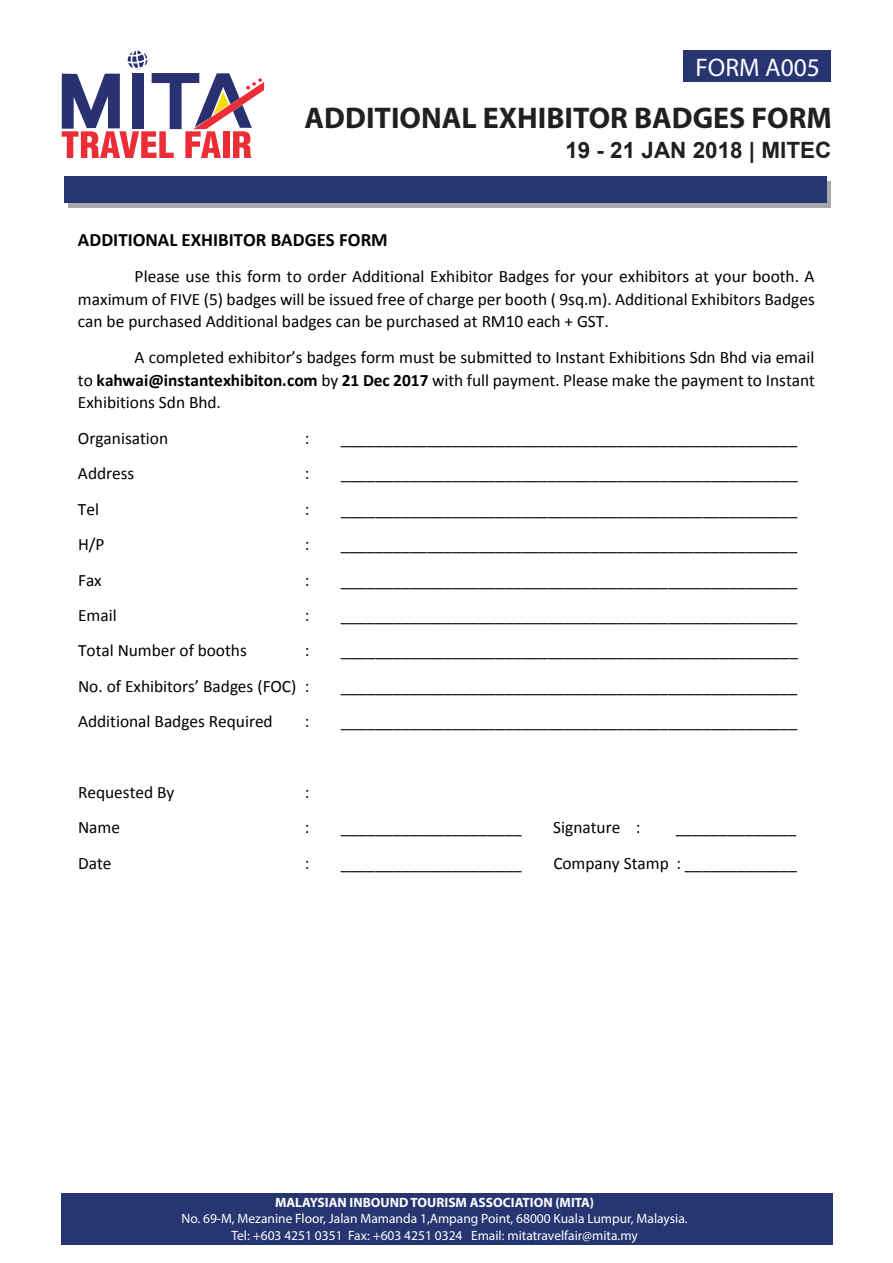
<style>
.page{position:relative;width:893px;height:1263px;background:#fff}
.page>*{position:absolute;margin:0;border:0;box-sizing:border-box;transform-origin:0 0}
.t1{font:700 30px "Myriad Pro";color:#231f20}
.t2{font:25.5px "Myriad Pro";color:#fff}
.t3{font:700 22.5px "Arial";color:#231f20}
.t4{font:700 18.9px "Calibri";color:#000}
.t5{font:17.4px/22.8px "Calibri";color:#000;text-align:justify}
.t6{font:13.5px/16.2px "Myriad Pro";color:#fff;text-align:center}
.t7{font:700 13.5px "Myriad Pro";color:#fff}
.s1{font-weight:700}
</style>
<div class="page">
<div style="left:69px;top:181px;width:762px;height:27px;background:linear-gradient(to right,#a6a8ab,#a6a8ab)"></div>
<div style="left:64px;top:176px;width:762px;height:26px;background:#273571"></div>
<svg style="left:62px;top:51px;width:202px;height:107px"></svg>
<div style="left:61px;top:1193px;width:771px;height:52px;background:#273571"></div>
<div style="left:684px;top:50px;width:147px;height:32px;background:#273571"></div>
<h2 class="t2" style="left:696px;top:51px;width:126px">FORM A005</h2>
<h1 class="t1" style="left:305px;top:98px;width:529px">ADDITIONAL EXHIBITOR BADGES FORM</h1>
<p class="t3" style="left:565px;top:135px;width:267px">19 - 21 JAN 2018 | MITEC</p>
<p class="t4" style="left:78px;top:227px;width:311px">ADDITIONAL EXHIBITOR BADGES FORM</p>
<p class="t5" style="left:78px;top:265px;width:738px;text-indent:57px">Please use this form to order Additional Exhibitor Badges for your exhibitors at your booth. A maximum of FIVE (5) badges will be issued free of charge per booth ( 9sq.m). Additional Exhibitors Badges can be purchased Additional badges can be purchased at RM10 each + GST.</p>
<p class="t5" style="left:78px;top:346px;width:738px;text-indent:57px">A completed exhibitor’s badges form must be submitted to Instant Exhibitions Sdn Bhd via email to <span class="s1">kahwai@instantexhibiton.com</span> by <span class="s1">21 Dec 2017</span> with full payment. Please make the payment to Instant Exhibitions Sdn Bhd.</p>
<p class="t5" style="left:78px;top:427px;width:92px">Organisation</p>
<p class="t5" style="left:305px;top:427px;width:6px">:</p>
<p class="t5" style="left:341px;top:427px;width:458px">_____________________________________________________</p>
<p class="t5" style="left:78px;top:462px;width:58px">Address</p>
<p class="t5" style="left:305px;top:462px;width:6px">:</p>
<p class="t5" style="left:341px;top:462px;width:458px">_____________________________________________________</p>
<p class="t5" style="left:78px;top:497px;width:23px">Tel</p>
<p class="t5" style="left:305px;top:497px;width:6px">:</p>
<p class="t5" style="left:341px;top:497px;width:458px">_____________________________________________________</p>
<p class="t5" style="left:78px;top:533px;width:28px">H/P</p>
<p class="t5" style="left:305px;top:533px;width:6px">:</p>
<p class="t5" style="left:341px;top:533px;width:458px">_____________________________________________________</p>
<p class="t5" style="left:78px;top:568px;width:25px">Fax</p>
<p class="t5" style="left:305px;top:568px;width:6px">:</p>
<p class="t5" style="left:341px;top:568px;width:458px">_____________________________________________________</p>
<p class="t5" style="left:78px;top:604px;width:40px">Email</p>
<p class="t5" style="left:305px;top:604px;width:6px">:</p>
<p class="t5" style="left:341px;top:604px;width:458px">_____________________________________________________</p>
<p class="t5" style="left:78px;top:639px;width:170px">Total Number of booths</p>
<p class="t5" style="left:305px;top:639px;width:6px">:</p>
<p class="t5" style="left:341px;top:639px;width:459px">_____________________________________________________</p>
<p class="t5" style="left:78px;top:675px;width:233px">No. of Exhibitors’ Badges (FOC) :</p>
<p class="t5" style="left:341px;top:675px;width:458px">_____________________________________________________</p>
<p class="t5" style="left:78px;top:710px;width:196px">Additional Badges Required</p>
<p class="t5" style="left:305px;top:710px;width:6px">:</p>
<p class="t5" style="left:341px;top:710px;width:458px">_____________________________________________________</p>
<p class="t5" style="left:78px;top:781px;width:98px">Requested By</p>
<p class="t5" style="left:305px;top:781px;width:6px">:</p>
<p class="t5" style="left:78px;top:816px;width:44px">Name</p>
<p class="t5" style="left:305px;top:816px;width:6px">:</p>
<p class="t5" style="left:78px;top:852px;width:35px">Date</p>
<p class="t5" style="left:305px;top:852px;width:6px">:</p>
<p class="t5" style="left:341px;top:816px;width:183px">_____________________</p>
<p class="t5" style="left:341px;top:852px;width:182px">_____________________</p>
<p class="t5" style="left:553px;top:816px;width:89px">Signature :</p>
<p class="t5" style="left:676px;top:816px;width:122px">______________</p>
<p class="t5" style="left:553px;top:852px;width:245px">Company Stamp : _____________</p>
<p class="t7" style="left:275px;top:1194px;width:320px">MALAYSIAN INBOUND TOURISM ASSOCIATION (MITA)</p>
<p class="t6" style="left:182px;top:1210px;width:508px">No. 69-M, Mezanine Floor, Jalan Mamanda 1,Ampang Point, 68000 Kuala Lumpur, Malaysia.<br>Tel: +603 4251 0351 Fax: +603 4251 0324 Email: mitatravelfair@mita.my</p>
</div>
